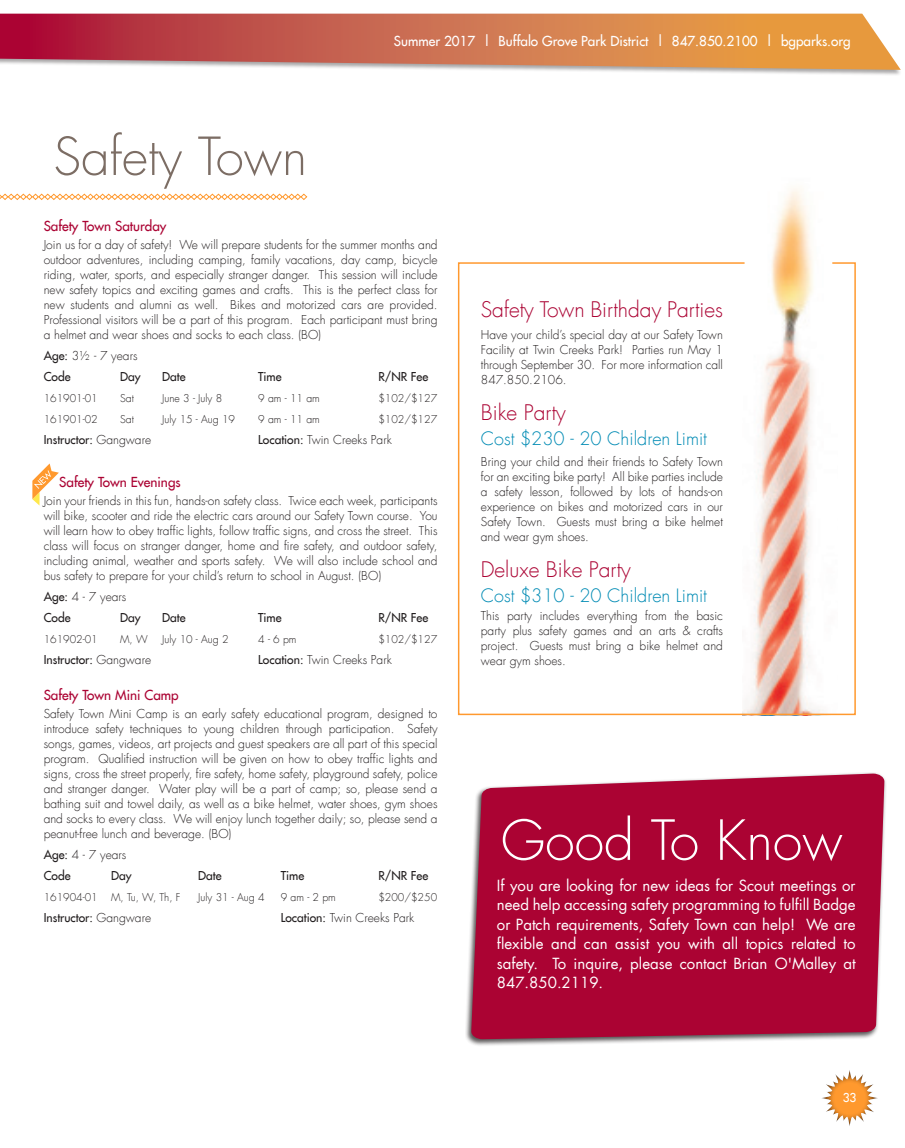
<style>
.page{position:relative;width:905px;height:1148px;background:#fff}
.page>*{position:absolute;margin:0;border:0;box-sizing:border-box;transform-origin:0 0}
.Tab_1{font:300 53.85px "Futura LT";color:#fff}
.Tab_1-2{font:300 51px "Futura LT";color:#7c6d64}
.Tab_1-3{font:300 21px "Futura LT";color:#ab0333}
.Tab_1-4{font:300 18px "Futura LT";color:#008bb4}
.Tab_1-5{font:15px/19.5px "Futura LT";color:#fff;text-align:justify}
.t1{font:13.5px "Futura LT";color:#fff}
.Tab_1-6{font:13.5px "Futura LT";color:#ab0333}
.Tab_1-7{font:300 12px/15px "Futura LT";color:#231f20;text-align:justify}
.Tab_1-8{font:12px "Futura LT";color:#231f20}
.t2{font:12px "Futura LT";color:#fff}
.Tab_1-9{font:300 10.5px "Futura LT";color:#231f20}
.s1{font-weight:400}
.s2{font-weight:300}
</style>
<div class="page">
<img style="left:771px;top:188px;width:42px;height:73px">
<div style="left:465px;top:772px;width:421px;height:274px;background:#231f20;opacity:.75"></div>
<div style="left:471px;top:773px;width:413px;height:266px;background:#ab0333"></div>
<div style="left:819px;top:1069px;width:60px;height:60px;background:#231f20;opacity:.75"></div>
<div style="left:0;top:13px;width:901px;height:63px;background:#231f20;opacity:.4"></div>
<svg style="left:0;top:14px;width:900px;height:56px;background:#ce7758"></svg>
<svg style="left:0;top:193px;width:307px;height:7px"></svg>
<svg style="left:457px;top:261px;width:399px;height:455px"></svg>
<svg style="left:32px;top:463px;width:27px;height:42px"></svg>
<p class="Tab_1-2" style="left:53px;top:125px;width:255px">Safety Town</p>
<p class="t1" style="left:394px;top:32px;width:458px">Summer 2017 | Buffalo Grove Park District | 847.850.2100 | bgparks.org</p>
<p class="Tab_1-6" style="left:44px;top:217px;width:124px">Safety Town Saturday</p>
<p class="Tab_1-7" style="left:44px;top:237px;width:395px">Join us for a day of safety! We will prepare students for the summer months and outdoor adventures, including camping, family vacations, day camp, bicycle riding, water, sports, and especially stranger danger. This session will include new safety topics and exciting games and crafts. This is the perfect class for new students and alumni as well. Bikes and motorized cars are provided.<br>Professional visitors will be a part of this program. Each participant must bring a helmet and wear shoes and socks to each class. (BO)</p>
<p class="Tab_1-7" style="left:44px;top:348px;width:95px"><span class="s1">Age:</span> 3½ - 7 years</p>
<p class="Tab_1-8" style="left:44px;top:369px;width:28px">Code</p>
<p class="Tab_1-8" style="left:120px;top:369px;width:22px">Day</p>
<p class="Tab_1-8" style="left:162px;top:369px;width:25px">Date</p>
<p class="Tab_1-8" style="left:258px;top:369px;width:25px">Time</p>
<p class="Tab_1-8" style="left:378px;top:369px;width:51px">R/NR Fee</p>
<p class="Tab_1-9" style="left:44px;top:392px;width:56px">161901-01</p>
<p class="Tab_1-9" style="left:120px;top:392px;width:15px">Sat</p>
<p class="Tab_1-9" style="left:162px;top:392px;width:61px">June 3 - July 8</p>
<p class="Tab_1-9" style="left:258px;top:392px;width:63px">9 am - 11 am</p>
<p class="Tab_1-9" style="left:378px;top:392px;width:60px">$102/$127</p>
<p class="Tab_1-9" style="left:44px;top:413px;width:56px">161901-02</p>
<p class="Tab_1-9" style="left:120px;top:413px;width:15px">Sat</p>
<p class="Tab_1-9" style="left:162px;top:413px;width:74px">July 15 - Aug 19</p>
<p class="Tab_1-9" style="left:258px;top:413px;width:63px">9 am - 11 am</p>
<p class="Tab_1-9" style="left:378px;top:413px;width:60px">$102/$127</p>
<p class="Tab_1-8" style="left:44px;top:432px;width:109px">Instructor: <span class="s2">Gangware</span></p>
<p class="Tab_1-7" style="left:258px;top:432px;width:135px"><span class="s1">Location:</span> Twin Creeks Park</p>
<p class="Tab_1-6" style="left:59px;top:473px;width:123px">Safety Town Evenings</p>
<p class="Tab_1-7" style="left:44px;top:493px;width:395px">Join your friends in this fun, hands-on safety class. Twice each week, participants will bike, scooter and ride the electric cars around our Safety Town course. You will learn how to obey traffic lights, follow traffic signs, and cross the street. This class will focus on stranger danger, home and fire safety, and outdoor safety, including animal, weather and sports safety. We will also include school and bus safety to prepare for your child’s return to school in August. (BO)</p>
<p class="Tab_1-7" style="left:44px;top:589px;width:84px"><span class="s1">Age:</span> 4 - 7 years</p>
<p class="Tab_1-8" style="left:44px;top:610px;width:28px">Code</p>
<p class="Tab_1-8" style="left:120px;top:610px;width:22px">Day</p>
<p class="Tab_1-8" style="left:162px;top:610px;width:25px">Date</p>
<p class="Tab_1-8" style="left:258px;top:610px;width:25px">Time</p>
<p class="Tab_1-8" style="left:378px;top:610px;width:51px">R/NR Fee</p>
<p class="Tab_1-9" style="left:44px;top:633px;width:56px">161902-01</p>
<p class="Tab_1-9" style="left:120px;top:633px;width:29px">M, W</p>
<p class="Tab_1-9" style="left:162px;top:633px;width:68px">July 10 - Aug 2</p>
<p class="Tab_1-9" style="left:258px;top:633px;width:40px">4 - 6 pm</p>
<p class="Tab_1-9" style="left:378px;top:633px;width:60px">$102/$127</p>
<p class="Tab_1-8" style="left:44px;top:652px;width:109px">Instructor: <span class="s2">Gangware</span></p>
<p class="Tab_1-7" style="left:258px;top:652px;width:135px"><span class="s1">Location:</span> Twin Creeks Park</p>
<p class="Tab_1-6" style="left:44px;top:686px;width:137px">Safety Town Mini Camp</p>
<p class="Tab_1-7" style="left:44px;top:706px;width:395px">Safety Town Mini Camp is an early safety educational program, designed to introduce safety techniques to young children through participation. Safety songs, games, videos, art projects and guest speakers are all part of this special program. Qualified instruction will be given on how to obey traffic lights and signs, cross the street properly, fire safety, home safety, playground safety, police and stranger danger. Water play will be a part of camp; so, please send a bathing suit and towel daily, as well as a bike helmet, water shoes, gym shoes and socks to every class. We will enjoy lunch together daily; so, please send a peanut-free lunch and beverage. (BO)</p>
<p class="Tab_1-7" style="left:44px;top:847px;width:84px"><span class="s1">Age:</span> 4 - 7 years</p>
<p class="Tab_1-8" style="left:44px;top:867px;width:28px">Code</p>
<p class="Tab_1-8" style="left:111px;top:867px;width:22px">Day</p>
<p class="Tab_1-8" style="left:198px;top:867px;width:25px">Date</p>
<p class="Tab_1-8" style="left:281px;top:867px;width:25px">Time</p>
<p class="Tab_1-8" style="left:378px;top:867px;width:51px">R/NR Fee</p>
<p class="Tab_1-9" style="left:44px;top:890px;width:56px">161904-01</p>
<p class="Tab_1-9" style="left:111px;top:890px;width:71px">M, Tu, W, Th, F</p>
<p class="Tab_1-9" style="left:198px;top:890px;width:68px">July 31 - Aug 4</p>
<p class="Tab_1-9" style="left:281px;top:890px;width:57px">9 am - 2 pm</p>
<p class="Tab_1-9" style="left:378px;top:890px;width:60px">$200/$250</p>
<p class="Tab_1-8" style="left:44px;top:909px;width:109px">Instructor: <span class="s2">Gangware</span></p>
<p class="Tab_1-7" style="left:281px;top:910px;width:135px"><span class="s1">Location:</span> Twin Creeks Park</p>
<p class="Tab_1-3" style="left:481px;top:296px;width:243px">Safety Town Birthday Parties</p>
<p class="Tab_1-7" style="left:481px;top:328px;width:243px">Have your child’s special day at our Safety Town Facility at Twin Creeks Park! Parties run May 1 through September 30. For more information call 847.850.2106.</p>
<p class="Tab_1-3" style="left:481px;top:399px;width:86px">Bike Party</p>
<p class="Tab_1-4" style="left:481px;top:428px;width:228px">Cost $230 - 20 Children Limit</p>
<p class="Tab_1-7" style="left:481px;top:455px;width:243px">Bring your child and their friends to Safety Town for an exciting bike party! All bike parties include a safety lesson, followed by lots of hands-on experience on bikes and motorized cars in our Safety Town. Guests must bring a bike helmet and wear gym shoes.</p>
<p class="Tab_1-3" style="left:481px;top:556px;width:151px">Deluxe Bike Party</p>
<p class="Tab_1-4" style="left:481px;top:585px;width:228px">Cost $310 - 20 Children Limit</p>
<p class="Tab_1-7" style="left:481px;top:609px;width:243px">This party includes everything from the basic party plus safety games and an arts &amp; crafts project. Guests must bring a bike helmet and wear gym shoes.</p>
<p class="Tab_1" style="left:501px;top:807px;width:343px">Good To Know</p>
<p class="Tab_1-5" style="left:497px;top:875px;width:360px">If you are looking for new ideas for Scout meetings or need help accessing safety programming to fulfill Badge or Patch requirements, Safety Town can help! We are flexible and can assist you with all topics related to safety. To inquire, please contact Brian O'Malley at 847.850.2119.</p>
<p class="t2" style="left:842px;top:1089px;width:15px">33</p>
</div>
